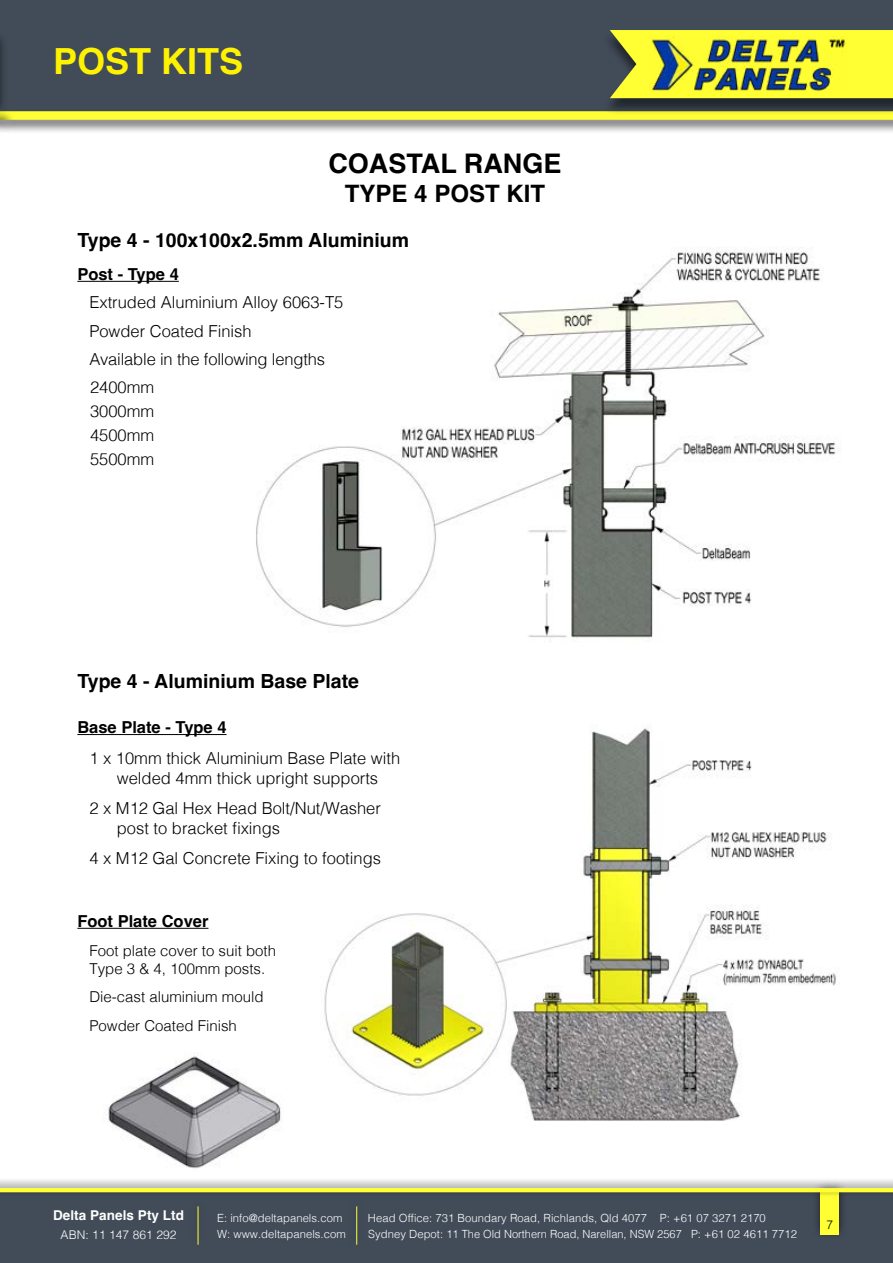
<style>
.page{position:relative;width:893px;height:1263px;background:#fff}
.page>*{position:absolute;margin:0;border:0;box-sizing:border-box;transform-origin:0 0}
.t1{font:700 36px "Helvetica";color:#fff200}
.t2{font:700 27px "Helvetica";color:#000}
.t3{font:700 24px "Helvetica";color:#000}
.t4{font:700 19.5px "Helvetica";color:#000}
.t5{font:300 16.5px/28.3px "Helvetica";color:#000}
.t6{font:700 16.5px "Helvetica";color:#000}
.t7{font:300 15px/18px "Helvetica";color:#000}
.t8{font:700 13.5px "Helvetica";letter-spacing:.005em;color:#fff}
.t9{font:300 12px "Helvetica";letter-spacing:.005em;color:#fff}
.t10{font:300 12px "Helvetica";color:#000}
.t11{font:300 11.25px "Helvetica";letter-spacing:.005em;color:#fff}
</style>
<div class="page">
<div style="left:0;top:0;width:893px;height:118px;background:#424c59"></div>
<div style="left:0;top:109px;width:893px;height:26px;background:#000;opacity:.6"></div>
<div style="left:0;top:111px;width:893px;height:9px;background:#ff3"></div>
<div style="left:0;top:109px;width:15px;height:26px;background:#000;opacity:.6"></div>
<div style="left:603px;top:30px;width:290px;height:86px;background:#000;opacity:.5"></div>
<svg style="left:610px;top:30px;width:283px;height:68px;background:#e9ea35"></svg>
<div style="left:0;top:30px;width:9px;height:86px;background:#3e4852"></div>
<svg style="left:0;top:41px;width:1px;height:57px"></svg>
<img style="left:650px;top:36px;width:198px;height:55px">
<div style="left:0;top:1192px;width:893px;height:71px;background:#424c59"></div>
<div style="left:812px;top:1180px;width:35px;height:60px;background:#000;opacity:.6"></div>
<div style="left:820px;top:1192px;width:19px;height:43px;background:#ff3"></div>
<div style="left:0;top:1176px;width:893px;height:22px;background:#000;opacity:.6"></div>
<hr style="left:0;top:1188px;width:893px;height:4px;background:#ff3">
<div style="left:189px;top:1196px;width:17px;height:53px;background:#414b57"></div>
<hr style="left:198px;top:1206px;width:1px;height:39px;background:#ff3">
<div style="left:348px;top:1196px;width:17px;height:53px;background:#414b57"></div>
<hr style="left:356px;top:1206px;width:1px;height:39px;background:#ff3">
<img style="left:324px;top:726px;width:512px;height:395px">
<img style="left:256px;top:247px;width:583px;height:394px">
<hr style="left:77px;top:281px;width:102px;height:1px;background:#000">
<hr style="left:77px;top:734px;width:150px;height:1px;background:#000">
<img style="left:108px;top:1053px;width:173px;height:116px">
<hr style="left:77px;top:928px;width:131px;height:1px;background:#000">
<h1 class="t1" style="left:53px;top:39px;width:192px">POST KITS</h1>
<h2 class="t2" style="left:328px;top:147px;width:235px">COASTAL RANGE</h2>
<h3 class="t3" style="left:345px;top:179px;width:202px">TYPE 4 POST KIT</h3>
<p class="t4" style="left:77px;top:228px;width:333px">Type 4 - 100x100x2.5mm Aluminium</p>
<p class="t6" style="left:77px;top:264px;width:103px">Post - Type 4</p>
<p class="t5" style="left:89px;top:287px;width:255px">Extruded Aluminium Alloy 6063-T5<br>Powder Coated Finish<br>Available in the following lengths<br>2400mm</p>
<p class="t5" style="left:90px;top:398px;width:66px;line-height:24px;text-align:justify">3000mm 4500mm 5500mm</p>
<p class="t4" style="left:77px;top:669px;width:283px">Type 4 - Aluminium Base Plate</p>
<p class="t6" style="left:77px;top:717px;width:151px">Base Plate - Type 4</p>
<p class="t5" style="left:89px;top:747px;width:312px;line-height:19.8px;text-align:center">1 x 10mm thick Aluminium Base Plate with welded 4mm thick upright supports</p>
<p class="t5" style="left:117px;top:797px;width:266px;line-height:19.8px;text-indent:-28px">2 x M12 Gal Hex Head Bolt/Nut/Washer post to bracket fixings</p>
<p class="t5" style="left:89px;top:843px;width:293px">4 x M12 Gal Concrete Fixing to footings</p>
<p class="t6" style="left:77px;top:911px;width:133px">Foot Plate Cover</p>
<p class="t7" style="left:89px;top:940px;width:188px">Foot plate cover to suit both<br>Type 3 &amp; 4, 100mm posts.</p>
<p class="t7" style="left:89px;top:981px;width:176px;line-height:28.7px">Die-cast aluminium mould<br>Powder Coated Finish</p>
<p class="t8" style="left:53px;top:1207px;width:133px">Delta Panels Pty Ltd</p>
<p class="t9" style="left:61px;top:1224px;width:117px">ABN: 11 147 861 292</p>
<p class="t11" style="left:217px;top:1208px;width:127px">E: info@deltapanels.com</p>
<p class="t11" style="left:368px;top:1208px;width:399px">Head Office: 731 Boundary Road, Richlands, Qld 4077 P: +61 07 3271 2170</p>
<p class="t11" style="left:217px;top:1224px;width:130px">W: www.deltapanels.com</p>
<p class="t11" style="left:368px;top:1224px;width:430px">Sydney Depot: 11 The Old Northern Road, Narellan, NSW 2567 P: +61 02 4611 7712</p>
<p class="t10" style="left:826px;top:1214px;width:8px">7</p>
</div>
